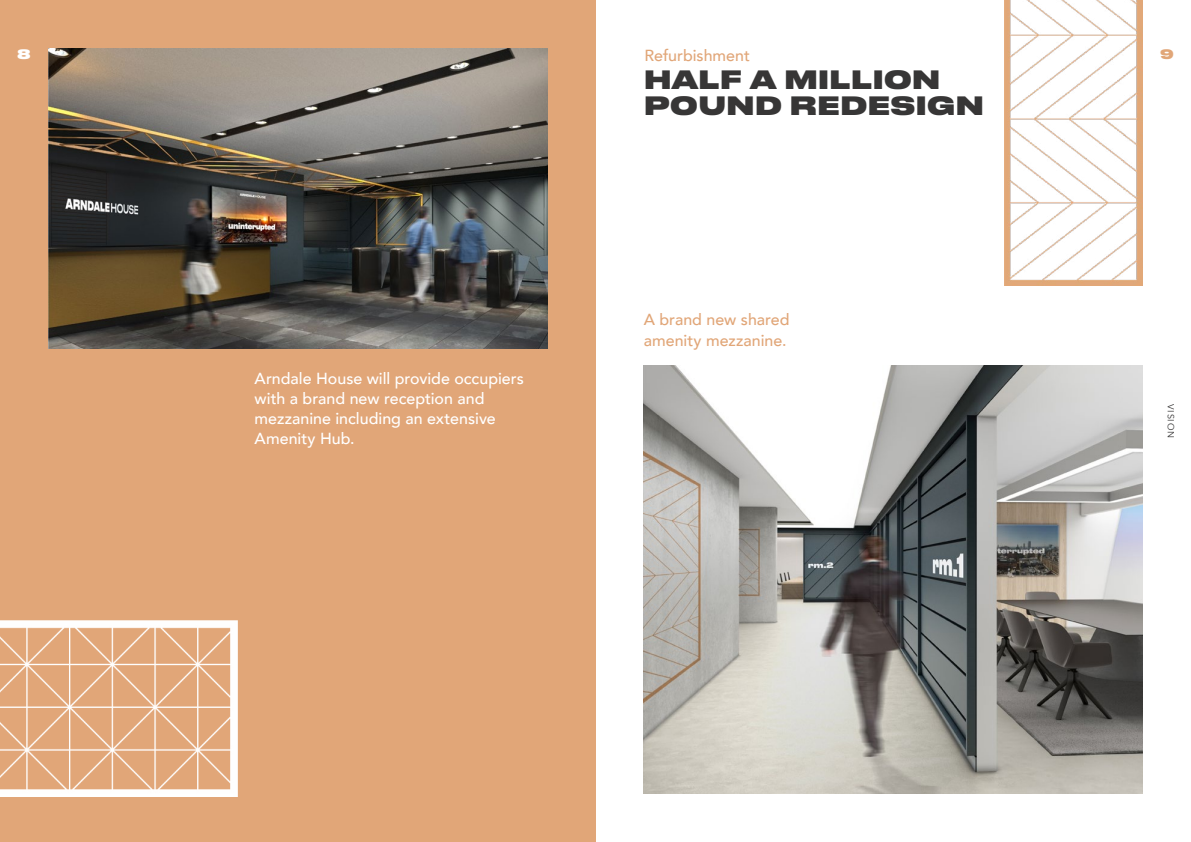
<style>
.page{position:relative;width:1191px;height:842px;background:#fff}
.page>*{position:absolute;margin:0;border:0;box-sizing:border-box;transform-origin:0 0}
.t1{font:25px/26px "Druk Text Wide Super";letter-spacing:-.01em;color:#373636}
.t2{font:500 16px/20px "Avenir";color:#fff}
.t3{font:500 16px/20px "Avenir";color:#e1a678}
.t4{font:13px "Druk Text Wide Super";color:#e1a678}
.t5{font:13px "Druk Text Wide Super";color:#fff}
.t6{font:9px "Avenir";letter-spacing:.11em;color:#373636}
</style>
<div class="page">
<div style="left:0;top:0;width:595px;height:842px;background:#e1a678"></div>
<img style="left:643px;top:365px;width:499px;height:429px">
<img style="left:48px;top:48px;width:499px;height:301px">
<img style="left:0;top:620px;width:238px;height:176px">
<img style="left:1005px;top:0;width:137px;height:285px">
<p class="t5" style="left:17px;top:42px;width:15px">8</p>
<p class="t2" style="left:255px;top:367px;width:271px">Arndale House will provide occupiers with a brand new reception and mezzanine including an extensive<br>Amenity Hub.</p>
<p class="t3" style="left:644px;top:45px;width:107px">Refurbishment</p>
<h1 class="t1" style="left:643px;top:64px;width:342px">HALF A MILLION<br>POUND REDESIGN</h1>
<p class="t3" style="left:643px;top:309px;width:147px">A brand new shared amenity mezzanine.</p>
<p class="t4" style="left:1160px;top:42px;width:15px">9</p>
<p class="t6" style="left:1176px;top:404px;width:36px;rotate:90deg">VISION</p>
</div>
